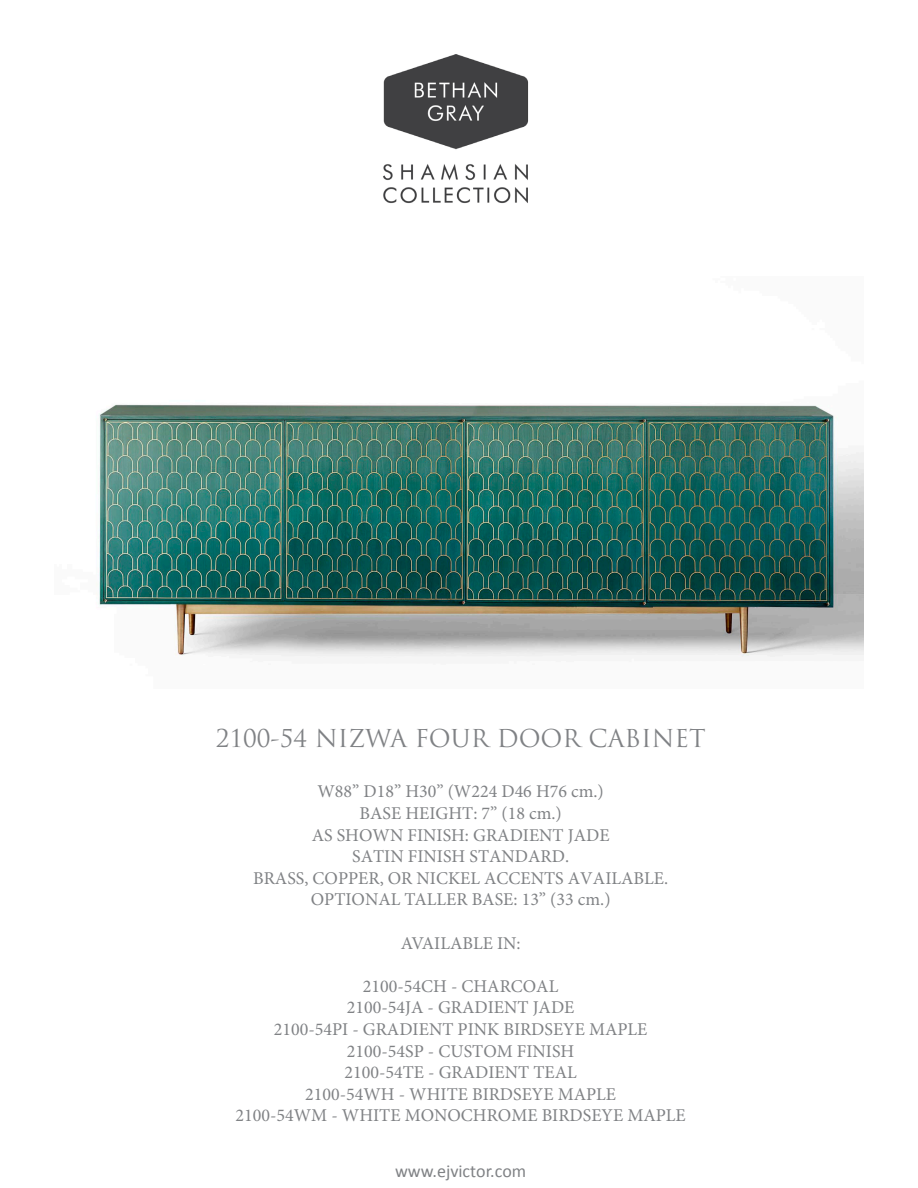
<style>
.page{position:relative;width:918px;height:1188px;background:#fff}
.page>*{position:absolute;margin:0;border:0;box-sizing:border-box;transform-origin:0 0}
.t1{font:24px "Trajan Pro";color:#808285}
.t2{font:18px/21.6px "Minion Pro";color:#808285;text-align:center}
.t3{font:18px "Calibri";color:#808285}
</style>
<div class="page">
<img style="left:383px;top:54px;width:146px;height:150px">
<img style="left:99px;top:404px;width:765px;height:254px">
<p class="t1" style="left:216px;top:723px;width:491px">2100-54 NIZWA FOUR DOOR CABINET</p>
<p class="t2" style="left:253px;top:781px;width:417px">W88” D18” H30” (W224 D46 H76 cm.)<br>BASE HEIGHT: 7” (18 cm.)<br>AS SHOWN FINISH: GRADIENT JADE<br>SATIN FINISH STANDARD.<br>BRASS, COPPER, OR NICKEL ACCENTS AVAILABLE.<br>OPTIONAL TALLER BASE: 13” (33 cm.)</p>
<p class="t2" style="left:401px;top:932px;width:122px">AVAILABLE IN:</p>
<p class="t2" style="left:236px;top:975px;width:452px">2100-54CH - CHARCOAL<br>2100-54JA - GRADIENT JADE<br>2100-54PI - GRADIENT PINK BIRDSEYE MAPLE<br>2100-54SP - CUSTOM FINISH<br>2100-54TE - GRADIENT TEAL<br>2100-54WH - WHITE BIRDSEYE MAPLE<br>2100-54WM - WHITE MONOCHROME BIRDSEYE MAPLE</p>
<p class="t3" style="left:395px;top:1160px;width:133px">www.ejvictor.com</p>
</div>
